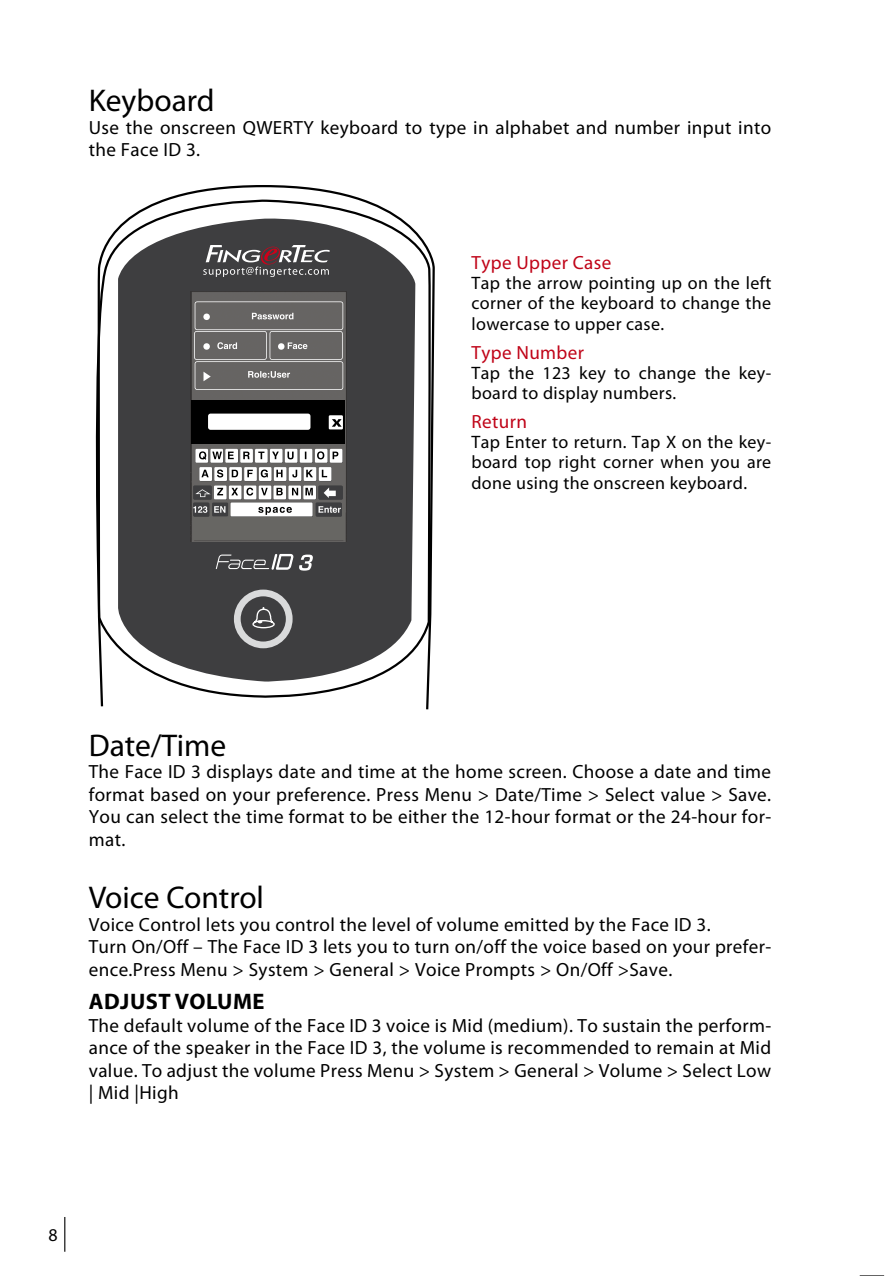
<style>
.page{position:relative;width:893px;height:1276px;background:#fff}
.page>*{position:absolute;margin:0;border:0;box-sizing:border-box;transform-origin:0 0}
.t1{font:31.5px "Myriad Pro";color:#000}
.t2{font:700 22.5px "Myriad Pro";letter-spacing:.02em;color:#000}
.t3{font:19.12px/22.5px "Myriad Pro";letter-spacing:.02em;color:#000}
.t4{font:19.12px "Myriad Pro";letter-spacing:.02em;color:#c00418}
.t5{font:18px/20.2px "Myriad Pro";letter-spacing:.02em;color:#000;text-align:justify}
</style>
<div class="page">
<svg style="left:860px;top:1275px;width:24px;height:1px"></svg>
<hr style="left:64px;top:1217px;width:1px;height:34px;background:#000">
<svg style="left:100px;top:185px;width:335px;height:525px"></svg>
<svg style="left:95px;top:199px;width:336px;height:503px"></svg>
<img style="left:191px;top:291px;width:155px;height:250px">
<div style="left:193px;top:509px;width:151px;height:31px;background:#676663"></div>
<div style="left:191px;top:401px;width:154px;height:43px;background:#000"></div>
<div style="left:208px;top:413px;width:102px;height:17px;background:#fff;border-radius:3px"></div>
<div style="left:329px;top:415px;width:14px;height:14px;background:#fff"></div>
<svg style="left:196px;top:449px;width:13px;height:14px"></svg>
<div style="left:195px;top:449px;width:13px;height:14px;background:#fff"></div>
<div style="left:210px;top:449px;width:13px;height:14px;background:#fff"></div>
<div style="left:225px;top:449px;width:13px;height:14px;background:#fff"></div>
<div style="left:240px;top:449px;width:13px;height:14px;background:#fff"></div>
<div style="left:255px;top:449px;width:13px;height:14px;background:#fff"></div>
<div style="left:270px;top:449px;width:13px;height:14px;background:#fff"></div>
<svg style="left:285px;top:449px;width:13px;height:14px"></svg>
<div style="left:285px;top:449px;width:12px;height:14px;background:#fff"></div>
<svg style="left:300px;top:449px;width:13px;height:14px"></svg>
<svg style="left:300px;top:449px;width:12px;height:14px"></svg>
<div style="left:315px;top:449px;width:13px;height:14px;background:#fff"></div>
<svg style="left:330px;top:449px;width:13px;height:14px"></svg>
<svg style="left:330px;top:449px;width:12px;height:14px"></svg>
<div style="left:199px;top:467px;width:13px;height:14px;background:#fff"></div>
<div style="left:214px;top:467px;width:13px;height:14px;background:#fff"></div>
<svg style="left:229px;top:467px;width:13px;height:14px"></svg>
<div style="left:244px;top:467px;width:13px;height:14px;background:#fff"></div>
<div style="left:259px;top:467px;width:13px;height:14px;background:#fff"></div>
<svg style="left:274px;top:467px;width:13px;height:14px"></svg>
<div style="left:274px;top:467px;width:12px;height:14px;background:#fff"></div>
<svg style="left:289px;top:467px;width:13px;height:14px"></svg>
<svg style="left:289px;top:467px;width:12px;height:14px"></svg>
<svg style="left:304px;top:467px;width:13px;height:14px"></svg>
<div style="left:304px;top:467px;width:12px;height:14px;background:#fff"></div>
<svg style="left:319px;top:467px;width:13px;height:14px"></svg>
<svg style="left:319px;top:467px;width:12px;height:14px"></svg>
<svg style="left:214px;top:486px;width:13px;height:14px"></svg>
<svg style="left:214px;top:485px;width:13px;height:14px"></svg>
<svg style="left:229px;top:486px;width:13px;height:14px"></svg>
<div style="left:229px;top:485px;width:13px;height:14px;background:#fff"></div>
<svg style="left:244px;top:486px;width:13px;height:14px"></svg>
<div style="left:244px;top:485px;width:12px;height:14px;background:#fff"></div>
<svg style="left:259px;top:486px;width:13px;height:14px"></svg>
<div style="left:259px;top:485px;width:12px;height:14px;background:#fff"></div>
<svg style="left:274px;top:486px;width:13px;height:14px"></svg>
<div style="left:273px;top:485px;width:13px;height:14px;background:#fff"></div>
<svg style="left:289px;top:486px;width:12px;height:14px"></svg>
<svg style="left:288px;top:485px;width:13px;height:14px"></svg>
<svg style="left:304px;top:486px;width:12px;height:14px"></svg>
<svg style="left:303px;top:485px;width:13px;height:14px"></svg>
<div style="left:319px;top:486px;width:24px;height:14px;background:#454445"></div>
<div style="left:318px;top:485px;width:24px;height:14px;background:#3e3e40"></div>
<div style="left:231px;top:503px;width:82px;height:14px;background:#939393"></div>
<div style="left:231px;top:502px;width:82px;height:14px;background:#fff"></div>
<svg style="left:193px;top:503px;width:16px;height:14px"></svg>
<div style="left:193px;top:502px;width:16px;height:14px;background:#3e3e40"></div>
<div style="left:212px;top:502px;width:16px;height:14px;background:#3e3e40"></div>
<div style="left:194px;top:486px;width:18px;height:14px;background:#454445"></div>
<div style="left:193px;top:485px;width:18px;height:14px;background:#3e3e40"></div>
<div style="left:316px;top:503px;width:26px;height:14px;background:#454545"></div>
<div style="left:316px;top:502px;width:26px;height:14px;background:#3e3e40"></div>
<svg style="left:194px;top:293px;width:149px;height:97px"></svg>
<svg style="left:332px;top:419px;width:10px;height:8px"></svg>
<svg style="left:195px;top:489px;width:16px;height:8px"></svg>
<svg style="left:324px;top:487px;width:12px;height:11px"></svg>
<svg style="left:199px;top:451px;width:7px;height:9px"></svg>
<svg style="left:212px;top:451px;width:10px;height:8px"></svg>
<svg style="left:228px;top:451px;width:6px;height:8px"></svg>
<svg style="left:243px;top:451px;width:7px;height:8px"></svg>
<svg style="left:258px;top:451px;width:6px;height:8px"></svg>
<svg style="left:272px;top:451px;width:7px;height:8px"></svg>
<svg style="left:287px;top:451px;width:7px;height:8px"></svg>
<svg style="left:317px;top:451px;width:7px;height:8px"></svg>
<svg style="left:333px;top:451px;width:5px;height:8px"></svg>
<svg style="left:201px;top:470px;width:8px;height:7px"></svg>
<svg style="left:217px;top:469px;width:6px;height:8px"></svg>
<svg style="left:232px;top:470px;width:6px;height:7px"></svg>
<svg style="left:247px;top:470px;width:6px;height:7px"></svg>
<svg style="left:261px;top:469px;width:7px;height:8px"></svg>
<svg style="left:276px;top:470px;width:7px;height:7px"></svg>
<svg style="left:292px;top:470px;width:5px;height:7px"></svg>
<svg style="left:306px;top:470px;width:7px;height:7px"></svg>
<svg style="left:322px;top:470px;width:5px;height:7px"></svg>
<svg style="left:217px;top:488px;width:6px;height:7px"></svg>
<svg style="left:231px;top:488px;width:7px;height:7px"></svg>
<svg style="left:246px;top:487px;width:7px;height:8px"></svg>
<svg style="left:261px;top:488px;width:7px;height:7px"></svg>
<svg style="left:276px;top:488px;width:7px;height:7px"></svg>
<svg style="left:292px;top:488px;width:6px;height:7px"></svg>
<svg style="left:305px;top:488px;width:8px;height:7px"></svg>
<svg style="left:193px;top:506px;width:14px;height:7px"></svg>
<svg style="left:214px;top:506px;width:11px;height:7px"></svg>
<svg style="left:258px;top:507px;width:34px;height:8px"></svg>
<svg style="left:319px;top:506px;width:22px;height:7px"></svg>
<h1 class="t1" style="left:89px;top:81px;width:127px">Keyboard</h1>
<p class="t3" style="left:89px;top:116px;width:684px">Use the onscreen QWERTY keyboard to type in alphabet and number input into the Face ID 3.</p>
<p class="t4" style="left:471px;top:251px;width:141px">Type Upper Case</p>
<p class="t5" style="left:471px;top:273px;width:301px">Tap the arrow pointing up on the left corner of the keyboard to change the lowercase to upper case.</p>
<p class="t4" style="left:471px;top:340px;width:114px">Type Number</p>
<p class="t5" style="left:471px;top:362px;width:301px">Tap the 123 key to change the key&shy;board to display numbers.</p>
<p class="t4" style="left:471px;top:410px;width:57px">Return</p>
<p class="t5" style="left:471px;top:432px;width:301px">Tap Enter to return. Tap X on the key&shy;board top right corner when you are done using the onscreen keyboard.</p>
<h1 class="t1" style="left:89px;top:726px;width:139px">Date/Time</h1>
<p class="t3" style="left:89px;top:760px;width:684px;text-align:justify">The Face ID 3 displays date and time at the home screen. Choose a date and time format based on your preference. Press Menu &gt; Date/Time &gt; Select value &gt; Save.<br>You can select the time format to be either the 12-hour format or the 24-hour for&shy;mat.</p>
<h1 class="t1" style="left:89px;top:878px;width:177px">Voice Control</h1>
<p class="t3" style="left:89px;top:912px;width:684px">Voice Control lets you control the level of volume emitted by the Face ID 3.<br>Turn On/Off – The Face ID 3 lets you to turn on/off the voice based on your prefer&shy;ence.Press Menu &gt; System &gt; General &gt; Voice Prompts &gt; On/Off &gt;Save.</p>
<p class="t2" style="left:89px;top:986px;width:133px">ADJUST VOLUM</p>
<p class="t2" style="left:253px;top:986px;width:14px">E</p>
<p class="t3" style="left:89px;top:1013px;width:684px;text-align:justify">The default volume of the Face ID 3 voice is Mid (medium). To sustain the perform&shy;ance of the speaker in the Face ID 3, the volume is recommended to remain at Mid value. To adjust the volume Press Menu &gt; System &gt; General &gt; Volume &gt; Select Low | Mid |High</p>
</div>
